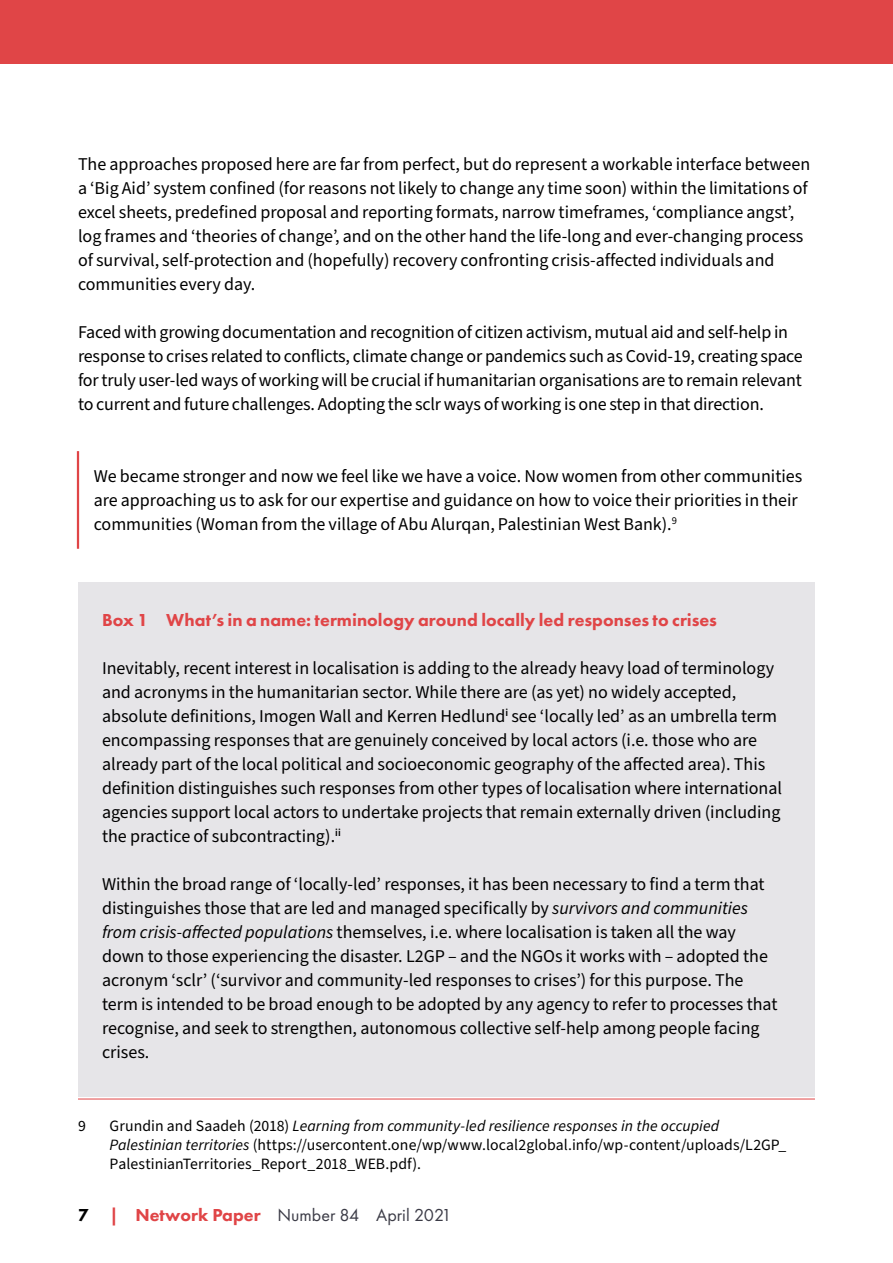
<style>
.page{position:relative;width:893px;height:1263px;background:#fff}
.page>*{position:absolute;margin:0;border:0;box-sizing:border-box;transform-origin:0 0}
.Box_body_text{font:18px/24px "Source Sans Pro";color:#000}
.Body_text{font:18px/24px "Source Sans Pro";letter-spacing:-.01em;color:#000}
.Block_quote{font:18px/24px "Source Sans Pro";color:#000}
.t1{font:800 18px "Futura PT";color:#e04547}
.t2{font:18px "Futura PT";color:#3b3b46}
.Footnotes{font:15.75px/18.9px "Source Sans Pro";letter-spacing:.005em;color:#000}
.s1{font-style:italic}
.s2{font-weight:800;color:#000}
.s3{font-weight:800;color:#e04547}
</style>
<div class="page">
<div style="left:0;top:0;width:893px;height:64px;background:#e04547"></div>
<hr style="left:77px;top:451px;width:2px;height:98px;background:#e04547">
<div style="left:78px;top:582px;width:737px;height:79px;background:#e6e5e8"></div>
<div style="left:78px;top:624px;width:737px;height:256px;background:#e6e5e8"></div>
<div style="left:78px;top:840px;width:737px;height:256px;background:#e6e5e8"></div>
<hr style="left:78px;top:1099px;width:737px;height:1px;background:#e04547">
<p class="Body_text" style="left:78px;top:152px;width:734px">The approaches proposed here are far from perfect, but do represent a workable interface between a ‘Big Aid’ system confined (for reasons not likely to change any time soon) within the limitations of excel sheets, predefined proposal and reporting formats, narrow timeframes, ‘compliance angst’, log frames and ‘theories of change’, and on the other hand the life-long and ever-changing process of survival, self-protection and (hopefully) recovery confronting crisis-affected individuals and communities every day.</p>
<p class="Body_text" style="left:78px;top:320px;width:726px">Faced with growing documentation and recognition of citizen activism, mutual aid and self-help in response to crises related to conflicts, climate change or pandemics such as Covid-19, creating space for truly user-led ways of working will be crucial if humanitarian organisations are to remain relevant to current and future challenges. Adopting the sclr ways of working is one step in that direction.</p>
<p class="Block_quote" style="left:94px;top:464px;width:710px">We became stronger and now we feel like we have a voice. Now women from other communities are approaching us to ask for our expertise and guidance on how to voice their priorities in their communities (Woman from the village of Abu Alurqan, Palestinian West Bank).<sup>9</sup></p>
<p class="t1" style="left:102px;top:608px;width:616px">Box 1 What’s in a name: terminology around locally led responses to crises</p>
<p class="Box_body_text" style="left:102px;top:656px;width:682px">Inevitably, recent interest in localisation is adding to the already heavy load of terminology and acronyms in the humanitarian sector. While there are (as yet) no widely accepted, absolute definitions, Imogen Wall and Kerren Hedlund<sup>i</sup> see ‘locally led’ as an umbrella term encompassing responses that are genuinely conceived by local actors (i.e. those who are already part of the local political and socioeconomic geography of the affected area). This definition distinguishes such responses from other types of localisation where international agencies support local actors to undertake projects that remain externally driven (including the practice of subcontracting).<sup>ii</sup></p>
<p class="Box_body_text" style="left:102px;top:872px;width:677px">Within the broad range of ‘locally-led’ responses, it has been necessary to find a term that distinguishes those that are led and managed specifically by <span class="s1">survivors and communities from crisis-affected populations</span> themselves, i.e. where localisation is taken all the way down to those experiencing the disaster. L2GP – and the NGOs it works with – adopted the acronym ‘sclr’ (‘survivor and community-led responses to crises’) for this purpose. The term is intended to be broad enough to be adopted by any agency to refer to processes that recognise, and seek to strengthen, autonomous collective self-help among people facing crises.</p>
<p class="Footnotes" style="left:78px;top:1117px;width:9px">9</p>
<p class="Footnotes" style="left:110px;top:1117px;width:678px">Grundin and Saadeh (2018) <span class="s1">Learning from community-led resilience responses in the occupied<br>Palestinian territories</span> (https://usercontent.one/wp/www.local2global.info/wp-content/uploads/L2GP_<br>PalestinianTerritories_Report_2018_WEB.pdf).</p>
<p class="t2" style="left:78px;top:1205px;width:375px"><span class="s2">7</span> <span class="s3">| Network Paper</span> Number 84 April 2021</p>
</div>
